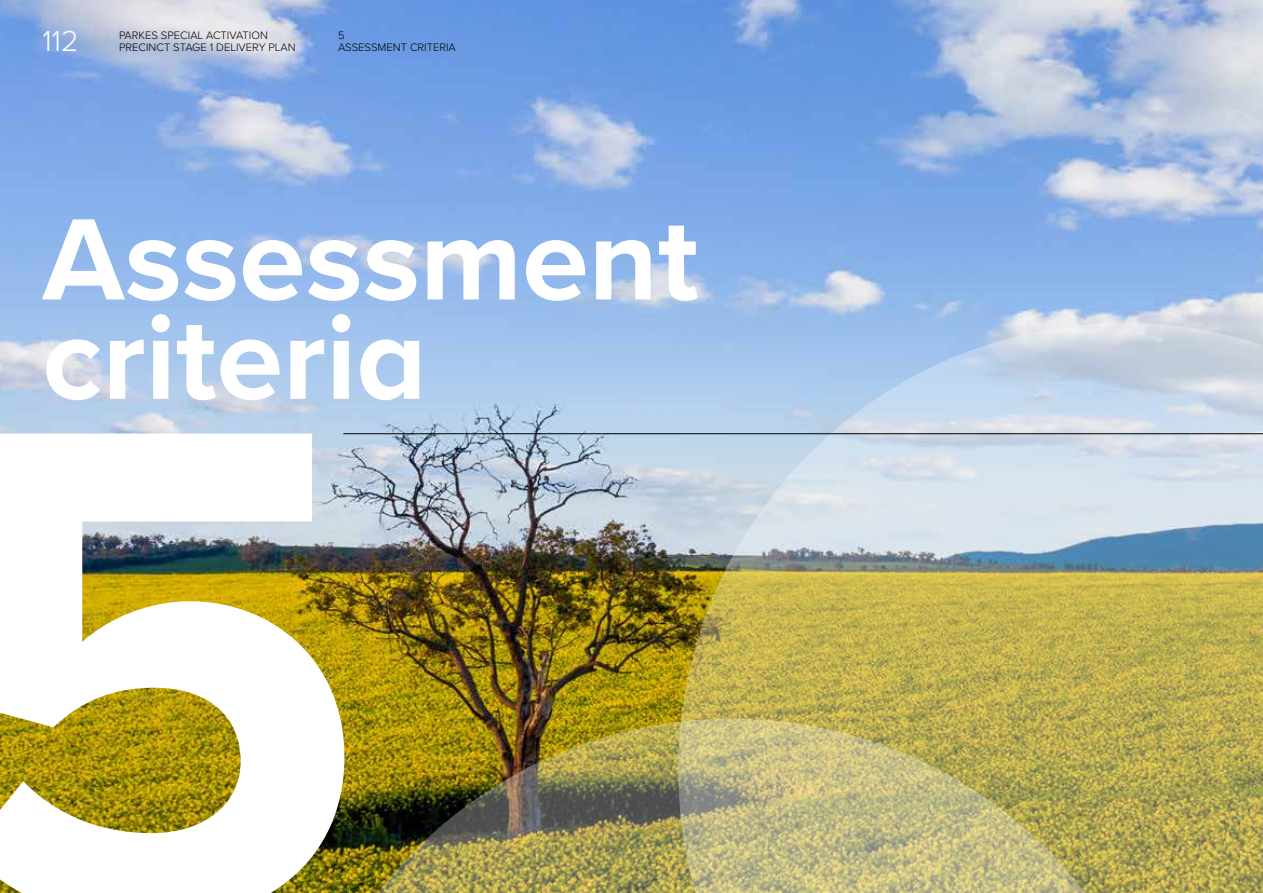
<style>
.page{position:relative;width:1263px;height:893px;background:#fff}
.page>*{position:absolute;margin:0;border:0;box-sizing:border-box;transform-origin:0 0}
.t1{font:700 720px "Proxima Nova A";color:#fff}
.t2{font:700 120px/99.3px "Proxima Nova A";color:#fff}
.t3{font:300 30px "Proxima Nova A";color:#fff}
.t4{font:11.25px/12.5px "Proxima Nova A Light 5";color:#000}
.t5{font:300 11.25px/12.5px "Proxima Nova A";color:#000}
</style>
<div class="page">
<img style="left:0;top:0;width:1263px;height:893px">
<svg style="left:678px;top:323px;width:585px;height:570px;background:#bdc1a5"></svg>
<img style="left:285px;top:719px;width:893px;height:174px">
<hr style="left:343px;top:433px;width:920px;height:1px;background:#000">
<h3 class="t3" style="left:43px;top:19px;width:37px">112</h3>
<p class="t4" style="left:119px;top:28px;width:178px">PARKES SPECIAL ACTIVATION<br>PRECINCT STAGE 1 DELIVERY PLAN</p>
<p class="t5" style="left:338px;top:28px;width:119px">5<br>ASSESSMENT CRITERIA</p>
<h2 class="t2" style="left:43px;top:207px;width:658px">Assessment criteria</h2>
<h2 class="t1" style="left:-68px;top:137px;width:439px">5</h2>
</div>
